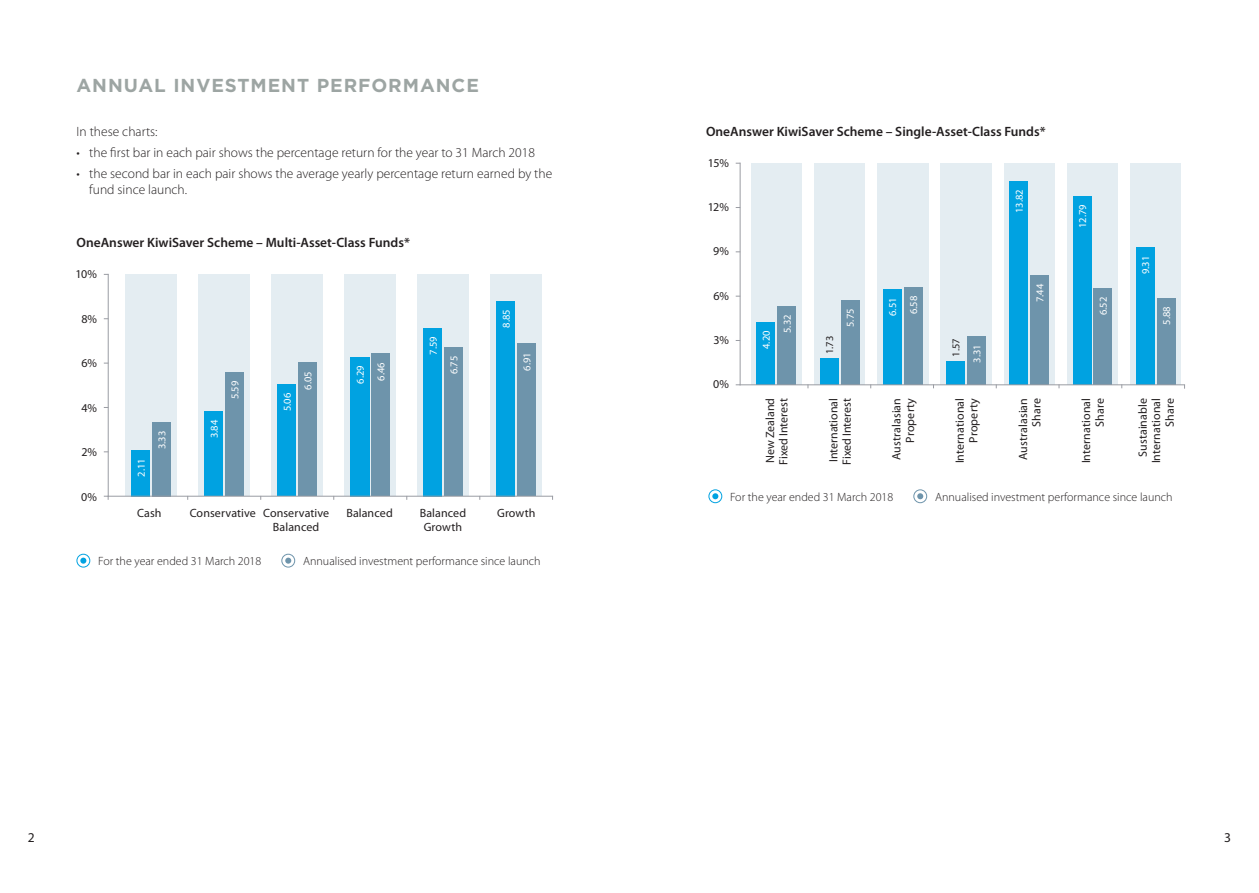
<style>
.page{position:relative;width:1259px;height:893px;background:#fff}
.page>*{position:absolute;margin:0;border:0;box-sizing:border-box;transform-origin:0 0}
._15_Annual_Report_He{font:700 18.75px "Gotham";letter-spacing:.05em;color:#9da5a3}
._15_Broch_Body_9_11{font:300 13.5px/16.5px "Myriad Pro";color:#231f20}
._15_Broch_Head_3_9_1{font:600 13.5px "Myriad Pro";color:#231f20}
.t1{font:13.5px "Myriad Pro";color:#231f20}
.t2{font:12px/13.5px "Myriad Pro";letter-spacing:.005em;color:#231f20;text-align:right}
._15_Broch_Footnote_C{font:300 12px "Myriad Pro";color:#231f20}
._15_Broch_Body_9_11-2{font:10.5px "Myriad Pro";color:#fff}
._15_Broch_Body_9_11-3{font:10.5px "Myriad Pro";color:#231f20}
</style>
<div class="page">
<div style="left:125px;top:274px;width:52px;height:222px;background:#e4edf2"></div>
<div style="left:132px;top:450px;width:18px;height:47px;background:#00a2e1"></div>
<div style="left:152px;top:422px;width:19px;height:75px;background:#6e94ab"></div>
<div style="left:198px;top:274px;width:52px;height:222px;background:#e4edf2"></div>
<div style="left:205px;top:411px;width:18px;height:85px;background:#00a2e1"></div>
<div style="left:225px;top:372px;width:19px;height:124px;background:#6e94ab"></div>
<div style="left:271px;top:274px;width:52px;height:222px;background:#e4edf2"></div>
<div style="left:277px;top:384px;width:19px;height:112px;background:#00a2e1"></div>
<div style="left:298px;top:363px;width:19px;height:133px;background:#6e94ab"></div>
<div style="left:344px;top:274px;width:52px;height:222px;background:#e4edf2"></div>
<div style="left:350px;top:357px;width:19px;height:139px;background:#00a2e1"></div>
<div style="left:371px;top:354px;width:19px;height:142px;background:#6e94ab"></div>
<div style="left:417px;top:274px;width:52px;height:222px;background:#e4edf2"></div>
<div style="left:423px;top:328px;width:19px;height:168px;background:#00a2e1"></div>
<div style="left:444px;top:347px;width:19px;height:149px;background:#6e94ab"></div>
<div style="left:490px;top:274px;width:52px;height:222px;background:#e4edf2"></div>
<div style="left:496px;top:301px;width:19px;height:195px;background:#00a2e1"></div>
<div style="left:517px;top:344px;width:19px;height:152px;background:#6e94ab"></div>
<hr style="left:108px;top:274px;width:1px;height:222px;background:#9a9ca3">
<hr style="left:108px;top:496px;width:444px;height:1px;background:#9a9ca3">
<div style="left:1004px;top:163px;width:50px;height:222px;background:#e4edf2"></div>
<div style="left:1009px;top:181px;width:19px;height:204px;background:#00a2e1"></div>
<div style="left:1030px;top:275px;width:19px;height:110px;background:#6e94ab"></div>
<div style="left:1067px;top:163px;width:50px;height:222px;background:#e4edf2"></div>
<div style="left:1072px;top:196px;width:19px;height:189px;background:#00a2e1"></div>
<div style="left:1093px;top:289px;width:19px;height:96px;background:#6e94ab"></div>
<div style="left:1130px;top:163px;width:50px;height:222px;background:#e4edf2"></div>
<div style="left:1136px;top:247px;width:18px;height:138px;background:#00a2e1"></div>
<div style="left:1156px;top:298px;width:19px;height:87px;background:#6e94ab"></div>
<div style="left:877px;top:163px;width:51px;height:222px;background:#e4edf2"></div>
<div style="left:883px;top:289px;width:18px;height:96px;background:#00a2e1"></div>
<div style="left:904px;top:288px;width:18px;height:97px;background:#6e94ab"></div>
<div style="left:940px;top:163px;width:51px;height:222px;background:#e4edf2"></div>
<div style="left:946px;top:361px;width:19px;height:24px;background:#00a2e1"></div>
<div style="left:967px;top:336px;width:19px;height:49px;background:#6e94ab"></div>
<div style="left:814px;top:163px;width:50px;height:222px;background:#e4edf2"></div>
<div style="left:820px;top:358px;width:18px;height:27px;background:#00a2e1"></div>
<div style="left:840px;top:300px;width:19px;height:85px;background:#6e94ab"></div>
<div style="left:751px;top:163px;width:50px;height:222px;background:#e4edf2"></div>
<div style="left:756px;top:322px;width:19px;height:63px;background:#00a2e1"></div>
<div style="left:777px;top:306px;width:19px;height:79px;background:#6e94ab"></div>
<hr style="left:740px;top:163px;width:1px;height:222px;background:#9a9ca3">
<hr style="left:740px;top:384px;width:444px;height:1px;background:#9a9ca3">
<div style="left:708px;top:489px;width:14px;height:14px;border:1px solid #00a2e1;border-radius:50%"></div>
<svg style="left:712px;top:493px;width:6px;height:6px"></svg>
<div style="left:913px;top:489px;width:14px;height:14px;border:1px solid #6e94ab;border-radius:50%"></div>
<svg style="left:917px;top:493px;width:6px;height:6px"></svg>
<div style="left:77px;top:554px;width:13px;height:13px;border:1px solid #00a2e1;border-radius:50%"></div>
<svg style="left:80px;top:558px;width:6px;height:6px"></svg>
<div style="left:281px;top:554px;width:14px;height:13px;border:1px solid #6e94ab;border-radius:50%"></div>
<svg style="left:285px;top:558px;width:6px;height:6px"></svg>
<p class="_15_Annual_Report_He" style="left:77px;top:75px;width:404px">ANNUAL INVESTMENT PERFORMANCE</p>
<p class="_15_Broch_Body_9_11" style="left:77px;top:123px;width:83px">In these charts:</p>
<p class="_15_Broch_Body_9_11" style="left:77px;top:144px;width:460px">• the first bar in each pair shows the percentage return for the year to 31 March 2018</p>
<p class="_15_Broch_Body_9_11" style="left:89px;top:165px;width:464px;text-indent:-13px">• the second bar in each pair shows the average yearly percentage return earned by the fund since launch.</p>
<p class="_15_Broch_Head_3_9_1" style="left:77px;top:234px;width:335px">OneAnswer KiwiSaver Scheme – Multi-Asset-Class Funds*</p>
<p class="t2" style="left:75px;top:267px;width:23px">10%</p>
<p class="t2" style="left:81px;top:312px;width:17px">8%</p>
<p class="t2" style="left:81px;top:356px;width:17px">6%</p>
<p class="t2" style="left:81px;top:401px;width:17px">4%</p>
<p class="t2" style="left:81px;top:445px;width:17px">2%</p>
<p class="t2" style="left:81px;top:490px;width:17px">0%</p>
<p class="_15_Broch_Body_9_11-2" style="left:135px;top:477px;width:20px;rotate:-90deg">2.11</p>
<p class="_15_Broch_Body_9_11-2" style="left:155px;top:449px;width:20px;rotate:-90deg">3.33</p>
<p class="_15_Broch_Body_9_11-2" style="left:208px;top:438px;width:20px;rotate:-90deg">3.84</p>
<p class="_15_Broch_Body_9_11-2" style="left:228px;top:399px;width:20px;rotate:-90deg">5.59</p>
<p class="_15_Broch_Body_9_11-2" style="left:281px;top:411px;width:20px;rotate:-90deg">5.06</p>
<p class="_15_Broch_Body_9_11-2" style="left:301px;top:390px;width:20px;rotate:-90deg">6.05</p>
<p class="_15_Broch_Body_9_11-2" style="left:354px;top:384px;width:20px;rotate:-90deg">6.29</p>
<p class="_15_Broch_Body_9_11-2" style="left:374px;top:381px;width:20px;rotate:-90deg">6.46</p>
<p class="_15_Broch_Body_9_11-2" style="left:427px;top:355px;width:20px;rotate:-90deg">7.59</p>
<p class="_15_Broch_Body_9_11-2" style="left:447px;top:374px;width:20px;rotate:-90deg">6.75</p>
<p class="_15_Broch_Body_9_11-2" style="left:500px;top:328px;width:20px;rotate:-90deg">8.85</p>
<p class="_15_Broch_Body_9_11-2" style="left:520px;top:371px;width:20px;rotate:-90deg">6.91</p>
<p class="t2" style="left:137px;top:506px;width:26px">Cash</p>
<p class="t2" style="left:190px;top:506px;width:68px">Conservative</p>
<p class="t2" style="left:263px;top:506px;width:68px;text-align:center">Conservative<br>Balanced</p>
<p class="t2" style="left:346px;top:506px;width:48px">Balanced</p>
<p class="t2" style="left:420px;top:506px;width:48px;text-align:center">Balanced<br>Growth</p>
<p class="t2" style="left:497px;top:506px;width:40px">Growth</p>
<p class="_15_Broch_Footnote_C" style="left:98px;top:554px;width:165px">For the year ended 31 March 2018</p>
<p class="_15_Broch_Footnote_C" style="left:303px;top:554px;width:239px">Annualised investment performance since launch</p>
<p class="_15_Broch_Head_3_9_1" style="left:706px;top:123px;width:341px">OneAnswer KiwiSaver Scheme – Single-Asset-Class Funds*</p>
<p class="t2" style="left:708px;top:156px;width:23px">15%</p>
<p class="t2" style="left:708px;top:200px;width:23px">12%</p>
<p class="t2" style="left:713px;top:244px;width:17px">9%</p>
<p class="t2" style="left:713px;top:289px;width:17px">6%</p>
<p class="t2" style="left:713px;top:333px;width:17px">3%</p>
<p class="t2" style="left:713px;top:377px;width:17px">0%</p>
<p class="_15_Broch_Body_9_11-2" style="left:760px;top:349px;width:20px;rotate:-90deg">4.20</p>
<p class="_15_Broch_Body_9_11-2" style="left:780px;top:333px;width:20px;rotate:-90deg">5.32</p>
<p class="_15_Broch_Body_9_11-3" style="left:823px;top:354px;width:20px;rotate:-90deg">1.73</p>
<p class="_15_Broch_Body_9_11-2" style="left:844px;top:327px;width:20px;rotate:-90deg">5.75</p>
<p class="_15_Broch_Body_9_11-2" style="left:886px;top:316px;width:20px;rotate:-90deg">6.51</p>
<p class="_15_Broch_Body_9_11-2" style="left:907px;top:314px;width:20px;rotate:-90deg">6.58</p>
<p class="_15_Broch_Body_9_11-3" style="left:949px;top:357px;width:20px;rotate:-90deg">1.57</p>
<p class="_15_Broch_Body_9_11-2" style="left:970px;top:363px;width:20px;rotate:-90deg">3.31</p>
<p class="_15_Broch_Body_9_11-2" style="left:1013px;top:213px;width:25px;rotate:-90deg">13.82</p>
<p class="_15_Broch_Body_9_11-2" style="left:1033px;top:302px;width:20px;rotate:-90deg">7.44</p>
<p class="_15_Broch_Body_9_11-2" style="left:1076px;top:228px;width:25px;rotate:-90deg">12.79</p>
<p class="_15_Broch_Body_9_11-2" style="left:1097px;top:315px;width:20px;rotate:-90deg">6.52</p>
<p class="_15_Broch_Body_9_11-2" style="left:1139px;top:274px;width:20px;rotate:-90deg">9.31</p>
<p class="_15_Broch_Body_9_11-2" style="left:1160px;top:325px;width:20px;rotate:-90deg">5.88</p>
<p class="t2" style="left:826px;top:465px;width:69px;text-align:left;rotate:-90deg">International<br>Fixed Interest</p>
<p class="t2" style="left:953px;top:463px;width:67px;rotate:-90deg">International<br>Property</p>
<p class="t2" style="left:1079px;top:463px;width:67px;rotate:-90deg">International<br>Share</p>
<p class="t2" style="left:889px;top:460px;width:63px;rotate:-90deg">Australasian<br>Property</p>
<p class="t2" style="left:1016px;top:460px;width:63px;rotate:-90deg">Australasian<br>Share</p>
<p class="t2" style="left:763px;top:465px;width:69px;text-align:left;rotate:-90deg">New Zealand<br>Fixed Interest</p>
<p class="t2" style="left:1135px;top:463px;width:67px;rotate:-90deg">Sustainable<br>International<br>Share</p>
<p class="_15_Broch_Footnote_C" style="left:730px;top:490px;width:165px">For the year ended 31 March 2018</p>
<p class="_15_Broch_Footnote_C" style="left:935px;top:490px;width:239px">Annualised investment performance since launch</p>
<p class="t1" style="left:28px;top:829px;width:8px">2</p>
<p class="t1" style="left:1224px;top:829px;width:8px">3</p>
</div>
